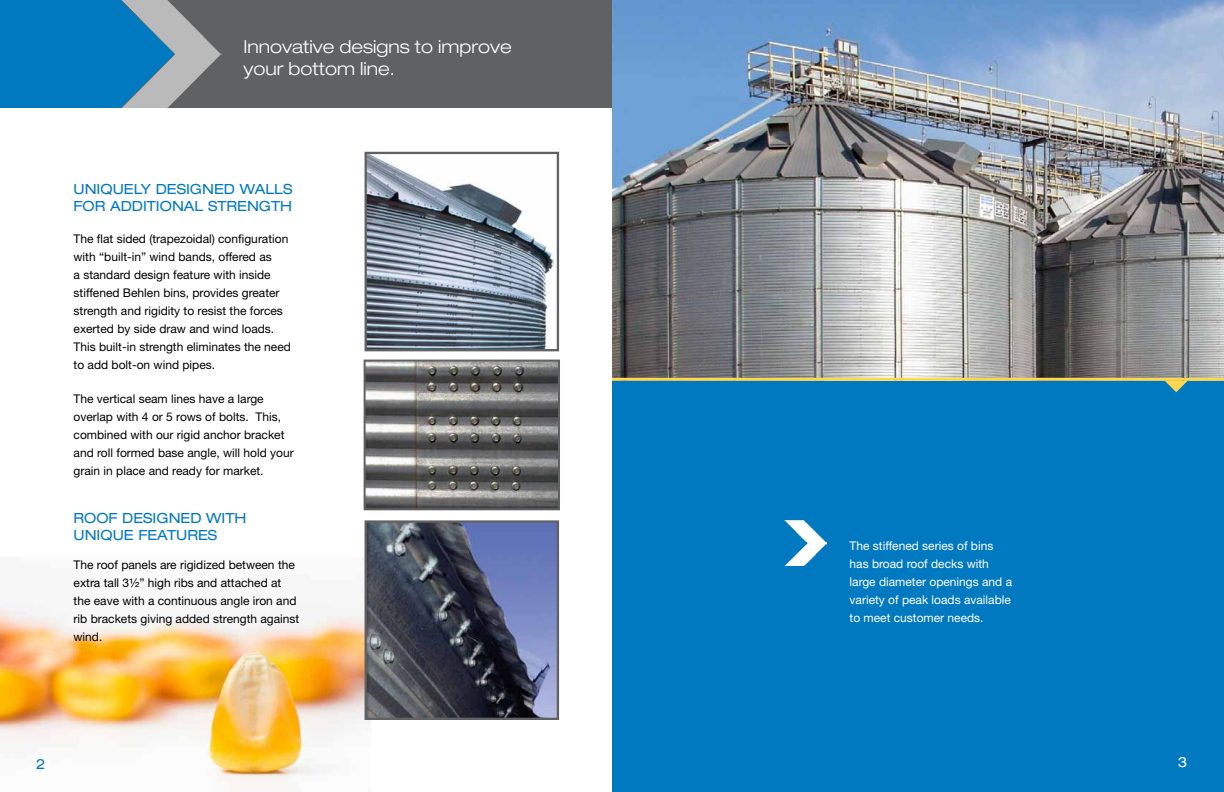
<style>
.page{position:relative;width:1224px;height:792px;background:#fff}
.page>*{position:absolute;margin:0;border:0;box-sizing:border-box;transform-origin:0 0}
.t1{font:300 expanded 18px/21.6px "Helvetica Neue LT Std";color:#fff}
.t2{font:expanded 14px/16.8px "Helvetica Neue LT Std";color:#0079c1}
.t3{font:expanded 14px "Helvetica Neue LT Std";color:#fff}
.t4{font:12px/18px "Helvetica Neue LT Std";color:#000}
.t5{font:12px/18px "Helvetica Neue LT Std";color:#fff}
</style>
<div class="page">
<img style="left:0;top:557px;width:365px;height:235px">
<div style="left:121px;top:0;width:491px;height:108px;background:#606162"></div>
<div style="left:0;top:0;width:121px;height:108px;background:#0079c1"></div>
<img style="left:368px;top:155px;width:186px;height:193px">
<div style="left:365px;top:152px;width:194px;height:199px;border:2px solid #606162"></div>
<img style="left:367px;top:363px;width:190px;height:144px">
<div style="left:364px;top:360px;width:196px;height:150px;border:2px solid #606162"></div>
<div style="left:612px;top:379px;width:612px;height:413px;background:#0079c1"></div>
<svg style="left:1165px;top:381px;width:23px;height:11px"></svg>
<img style="left:612px;top:0;width:612px;height:378px">
<img style="left:368px;top:523px;width:188px;height:194px">
<div style="left:365px;top:520px;width:194px;height:200px;border:2px solid #606162"></div>
<hr style="left:612px;top:378px;width:612px;height:3px;background:#ffd74f">
<img style="left:785px;top:521px;width:41px;height:45px">
<img style="left:121px;top:0;width:100px;height:101px">
<svg style="left:121px;top:1px;width:54px;height:107px;background:#5b97bb"></svg>
<h1 class="t1" style="left:243px;top:36px;width:270px">Innovative designs to improve your bottom line.</h1>
<p class="t2" style="left:74px;top:180px;width:220px">UNIQUELY DESIGNED WALLS<br>FOR ADDITIONAL STRENGTH</p>
<p class="t4" style="left:74px;top:229px;width:219px">The flat sided (trapezoidal) configuration with “built-in” wind bands, offered as<br>a standard design feature with inside stiffened Behlen bins, provides greater strength and rigidity to resist the forces exerted by side draw and wind loads.<br>This built-in strength eliminates the need to add bolt-on wind pipes.</p>
<p class="t4" style="left:74px;top:389px;width:222px">The vertical seam lines have a large overlap with 4 or 5 rows of bolts. This, combined with our rigid anchor bracket and roll formed base angle, will hold your grain in place and ready for market.</p>
<p class="t2" style="left:74px;top:510px;width:174px">ROOF DESIGNED WITH<br>UNIQUE FEATURES</p>
<p class="t4" style="left:74px;top:555px;width:227px">The roof panels are rigidized between the extra tall 3½” high ribs and attached at the eave with a continuous angle iron and rib brackets giving added strength against wind.</p>
<p class="t5" style="left:850px;top:536px;width:164px">The stiffened series of bins has broad roof decks with large diameter openings and a variety of peak loads available to meet customer needs.</p>
<p class="t2" style="left:36px;top:755px;width:11px">2</p>
<p class="t3" style="left:1178px;top:754px;width:11px">3</p>
</div>
